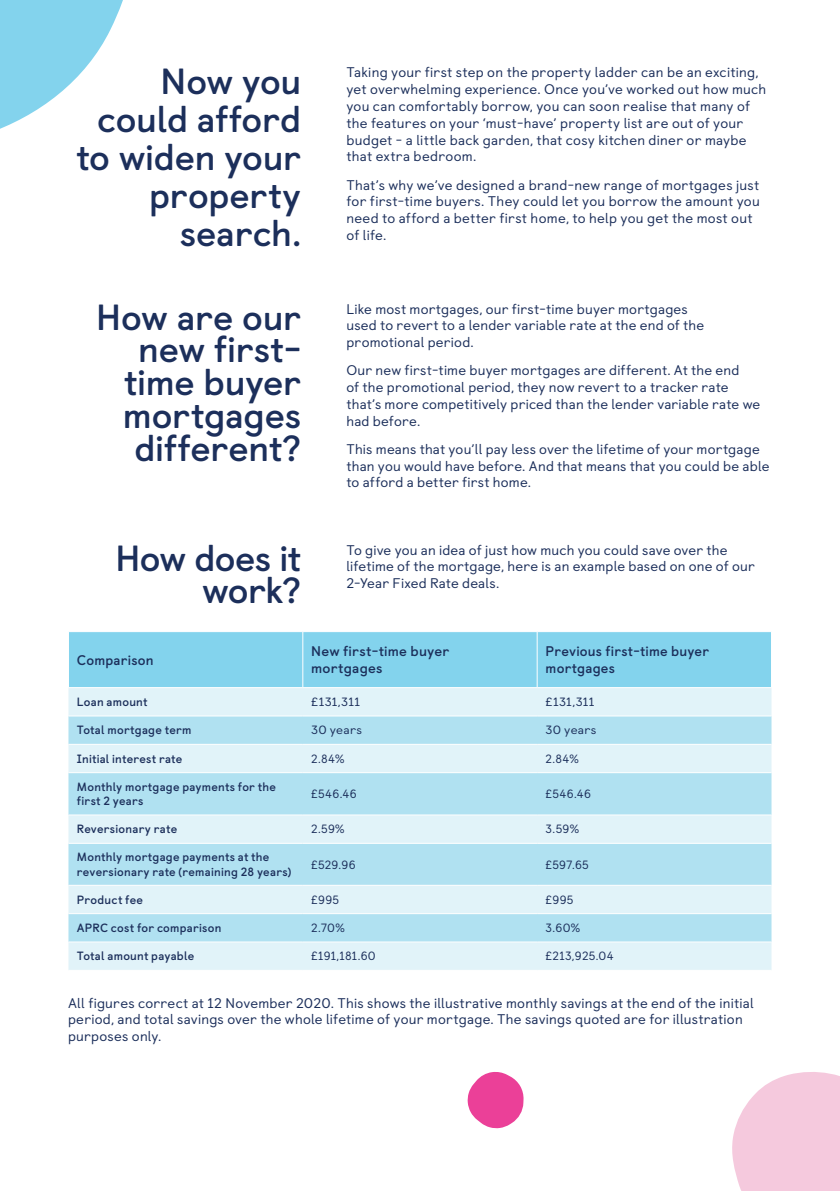
<style>
.page{position:relative;width:840px;height:1191px;background:#fff}
.page>*{position:absolute;margin:0;border:0;box-sizing:border-box;transform-origin:0 0}
.t1{font:700 36.4px/32.8px "TSB Castledown";letter-spacing:-.01em;color:#1c2f5b;text-align:right}
.Body{font:14px/16.8px "TSB Castledown";letter-spacing:.015em;color:#1c2f5b}
.Body-2{font:700 14px/16.8px "TSB Castledown";letter-spacing:.015em;color:#1c2f5b}
.Body-3{font:700 12px/14.4px "TSB Castledown";letter-spacing:.02em;color:#1c2f5b}
.Body-4{font:12px "TSB Castledown";letter-spacing:.02em;color:#1c2f5b}
.Body-5{font:12px "TSB Castledown";letter-spacing:.02em;color:#1c2f5b;scale:1.04 1}
</style>
<div class="page">
<svg style="left:0;top:0;width:123px;height:129px"></svg>
<svg style="left:467px;top:1072px;width:56px;height:56px"></svg>
<svg style="left:732px;top:1072px;width:107px;height:119px;background:#f6cfe0"></svg>
<div style="left:69px;top:632px;width:701px;height:55px;background:#83d3ed"></div>
<div style="left:68px;top:688px;width:703px;height:282px;background:#e1f3f9"></div>
<svg style="left:68px;top:716px;width:703px;height:225px;background:#c3e8f4"></svg>
<hr style="left:302px;top:632px;width:1px;height:55px;background:#fff">
<hr style="left:536px;top:632px;width:1px;height:55px;background:#fff">
<hr style="left:68px;top:715px;width:234px;height:1px;background:#fff">
<hr style="left:302px;top:715px;width:235px;height:1px;background:#fff">
<hr style="left:537px;top:715px;width:234px;height:1px;background:#fff">
<hr style="left:68px;top:744px;width:234px;height:1px;background:#fff">
<hr style="left:302px;top:744px;width:235px;height:1px;background:#fff">
<hr style="left:537px;top:744px;width:234px;height:1px;background:#fff">
<hr style="left:68px;top:772px;width:234px;height:1px;background:#fff">
<hr style="left:302px;top:772px;width:235px;height:1px;background:#fff">
<hr style="left:537px;top:772px;width:234px;height:1px;background:#fff">
<hr style="left:68px;top:814px;width:234px;height:1px;background:#fff">
<hr style="left:302px;top:814px;width:235px;height:1px;background:#fff">
<hr style="left:537px;top:814px;width:234px;height:1px;background:#fff">
<hr style="left:68px;top:843px;width:234px;height:1px;background:#fff">
<hr style="left:302px;top:843px;width:235px;height:1px;background:#fff">
<hr style="left:537px;top:843px;width:234px;height:1px;background:#fff">
<hr style="left:68px;top:885px;width:234px;height:1px;background:#fff">
<hr style="left:302px;top:885px;width:235px;height:1px;background:#fff">
<hr style="left:537px;top:885px;width:234px;height:1px;background:#fff">
<hr style="left:68px;top:913px;width:234px;height:1px;background:#fff">
<hr style="left:302px;top:913px;width:235px;height:1px;background:#fff">
<hr style="left:537px;top:913px;width:234px;height:1px;background:#fff">
<hr style="left:68px;top:941px;width:234px;height:1px;background:#fff">
<hr style="left:302px;top:941px;width:235px;height:1px;background:#fff">
<hr style="left:537px;top:941px;width:234px;height:1px;background:#fff">
<p class="t1" style="left:76px;top:62px;width:227px;line-height:38px">Now you could afford to widen your property search.</p>
<p class="t1" style="left:96px;top:301px;width:206px">How are our new first&shy;time buyer mortgages different?</p>
<p class="t1" style="left:115px;top:542px;width:187px">How does it work?</p>
<p class="Body" style="left:346px;top:64px;width:421px">Taking your first step on the property ladder can be an exciting, yet overwhelming experience. Once you’ve worked out how much you can comfortably borrow, you can soon realise that many of the features on your ‘must-have’ property list are out of your budget - a little back garden, that cosy kitchen diner or maybe that extra bedroom.</p>
<p class="Body" style="left:346px;top:176px;width:414px">That’s why we’ve designed a brand-new range of mortgages just for first-time buyers. They could let you borrow the amount you need to afford a better first home, to help you get the most out of life.</p>
<p class="Body" style="left:346px;top:300px;width:359px">Like most mortgages, our first-time buyer mortgages used to revert to a lender variable rate at the end of the promotional period.</p>
<p class="Body" style="left:346px;top:362px;width:415px">Our new first-time buyer mortgages are different. At the end<br>of the promotional period, they now revert to a tracker rate that’s more competitively priced than the lender variable rate we had before.</p>
<p class="Body" style="left:346px;top:441px;width:424px">This means that you’ll pay less over the lifetime of your mortgage than you would have before. And that means that you could be able to afford a better first home.</p>
<p class="Body" style="left:346px;top:541px;width:410px">To give you an idea of just how much you could save over the lifetime of the mortgage, here is an example based on one of our<br>2-Year Fixed Rate deals.</p>
<p class="Body-2" style="left:77px;top:651px;width:78px">Comparison</p>
<p class="Body-2" style="left:311px;top:643px;width:140px">New first-time buyer mortgages</p>
<p class="Body-2" style="left:545px;top:643px;width:165px">Previous first-time buyer mortgages</p>
<p class="Body-3" style="left:77px;top:695px;width:72px">Loan amount</p>
<p class="Body-5" style="left:311px;top:694px;width:49px">£131,311</p>
<p class="Body-5" style="left:545px;top:694px;width:49px">£131,311</p>
<p class="Body-3" style="left:77px;top:723px;width:116px">Total mortgage term</p>
<p class="Body-5" style="left:311px;top:723px;width:50px">30 years</p>
<p class="Body-5" style="left:545px;top:723px;width:50px">30 years</p>
<p class="Body-3" style="left:77px;top:751px;width:107px">Initial interest rate</p>
<p class="Body-4" style="left:311px;top:751px;width:35px">2.84%</p>
<p class="Body-4" style="left:545px;top:751px;width:35px">2.84%</p>
<p class="Body-3" style="left:77px;top:779px;width:200px">Monthly mortgage payments for the first 2 years</p>
<p class="Body-4" style="left:311px;top:786px;width:47px">£546.46</p>
<p class="Body-4" style="left:545px;top:786px;width:47px">£546.46</p>
<p class="Body-3" style="left:77px;top:822px;width:102px">Reversionary rate</p>
<p class="Body-4" style="left:311px;top:822px;width:35px">2.59%</p>
<p class="Body-4" style="left:545px;top:822px;width:35px">3.59%</p>
<p class="Body-3" style="left:77px;top:850px;width:216px">Monthly mortgage payments at the reversionary rate (remaining 28 years)</p>
<p class="Body-4" style="left:311px;top:857px;width:46px">£529.96</p>
<p class="Body-4" style="left:545px;top:857px;width:45px">£597.65</p>
<p class="Body-3" style="left:77px;top:892px;width:68px">Product fee</p>
<p class="Body-4" style="left:311px;top:892px;width:30px">£995</p>
<p class="Body-4" style="left:545px;top:892px;width:30px">£995</p>
<p class="Body-3" style="left:77px;top:921px;width:146px">APRC cost for comparison</p>
<p class="Body-4" style="left:311px;top:920px;width:35px">2.70%</p>
<p class="Body-4" style="left:545px;top:920px;width:36px">3.60%</p>
<p class="Body-3" style="left:77px;top:949px;width:119px">Total amount payable</p>
<p class="Body-4" style="left:311px;top:949px;width:66px">£191,181.60</p>
<p class="Body-4" style="left:545px;top:949px;width:70px">£213,925.04</p>
<p class="Body" style="left:68px;top:994px;width:686px">All figures correct at 12 November 2020. This shows the illustrative monthly savings at the end of the initial period, and total savings over the whole lifetime of your mortgage. The savings quoted are for illustration purposes only.</p>
</div>
